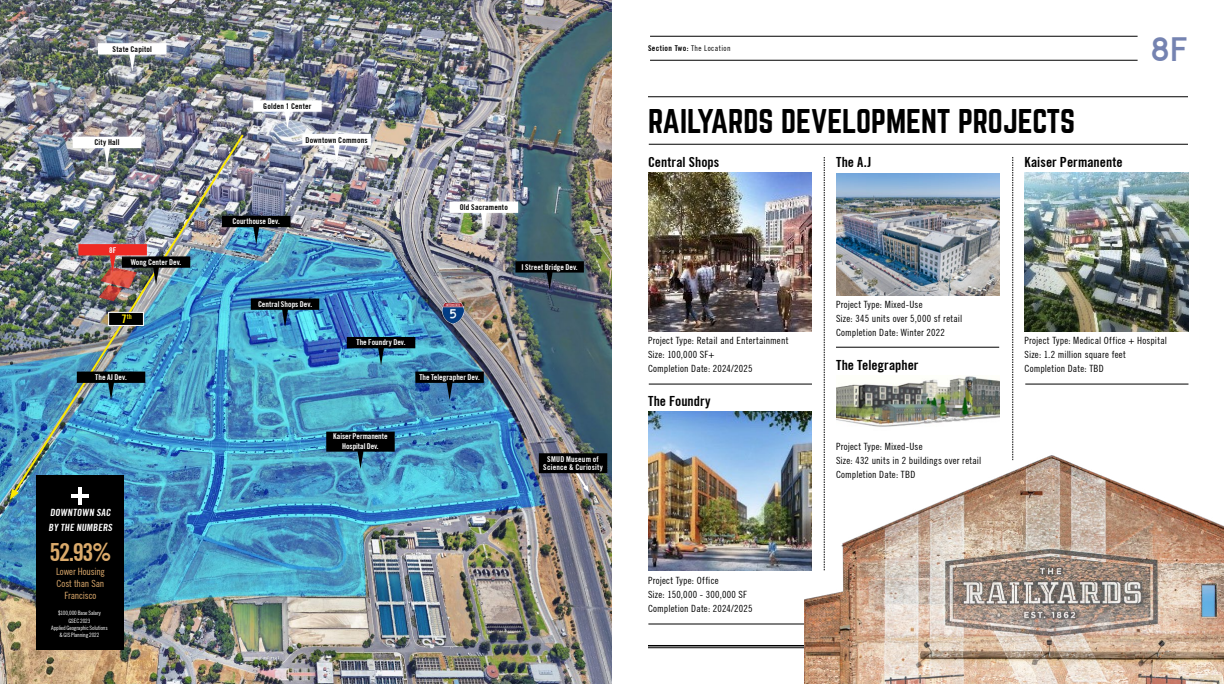
<style>
.page{position:relative;width:1224px;height:684px;background:#fff}
.page>*{position:absolute;margin:0;border:0;box-sizing:border-box;transform-origin:0 0}
.t1{font:32px "ADAM.CGPRO";color:#7583b1}
.t2{font:30px "Norwester";color:#000}
.t3{font:700 condensed 25px "Trade Gothic No.20";color:#dbaa6b}
.t4{font:700 condensed 14px "Trade Gothic No.20";color:#000}
.t5{font:condensed 10px/14px "Trade Gothic No.18";letter-spacing:.015em;color:#000}
.t6{font:condensed 10px/12px "Trade Gothic No.18";letter-spacing:-.015em;color:#dba96c;text-align:center}
.t7{font:700 condensed 10px "Trade Gothic No.20";color:#fff}
.t8{font:700 condensed 8px/9.6px "Trade Gothic No.20";color:#fff;text-align:center}
.t9{font:700 condensed 8px "Trade Gothic No.20";letter-spacing:.025em;color:#000}
.t10{font:700 condensed 8px/8px "Trade Gothic No.20";letter-spacing:.02em;color:#fff;text-align:center}
.t11{font:700 condensed 8px "Trade Gothic No.20";letter-spacing:.05em;color:#000}
.t12{font:700 condensed 6.9px "Trade Gothic No.20";color:#fde900}
.t13{font:condensed 6px/7.2px "Trade Gothic No.18";letter-spacing:-.025em;color:#fff;text-align:center}
.s1{font-size:11.8px}
.s2{font-family:"Trade Gothic No.18";font-weight:400}
</style>
<div class="page">
<hr style="left:649px;top:144px;width:539px;height:1px;background:#000">
<hr style="left:648px;top:624px;width:176px;height:1px;background:#000">
<hr style="left:648px;top:96px;width:540px;height:1px;background:#000">
<hr style="left:648px;top:645px;width:252px;height:1px;background:#000">
<hr style="left:648px;top:647px;width:252px;height:1px;background:#000">
<img style="left:836px;top:376px;width:164px;height:51px">
<svg style="left:824px;top:157px;width:1px;height:283px"></svg>
<svg style="left:1012px;top:157px;width:1px;height:283px"></svg>
<hr style="left:836px;top:347px;width:163px;height:1px;background:#000">
<img style="left:836px;top:173px;width:164px;height:122px">
<img style="left:1024px;top:173px;width:165px;height:158px">
<hr style="left:1025px;top:384px;width:163px;height:1px;background:#000">
<img style="left:648px;top:173px;width:164px;height:158px">
<hr style="left:649px;top:384px;width:163px;height:1px;background:#000">
<img style="left:648px;top:412px;width:164px;height:158px">
<img style="left:0;top:0;width:612px;height:684px">
<svg style="left:251px;top:299px;width:68px;height:28px;background:#2a667e"></svg>
<svg style="left:326px;top:432px;width:69px;height:37px;background:#214658"></svg>
<svg style="left:347px;top:337px;width:68px;height:29px;background:#2e677a"></svg>
<svg style="left:415px;top:372px;width:69px;height:28px;background:#234969"></svg>
<svg style="left:246px;top:216px;width:45px;height:28px"></svg>
<div style="left:298px;top:129px;width:78px;height:37px;background:#fff;opacity:.5"></div>
<div style="left:248px;top:96px;width:78px;height:37px;background:#fff;opacity:.5"></div>
<img style="left:253px;top:100px;width:118px;height:63px">
<div style="left:445px;top:197px;width:78px;height:37px;background:#fff;opacity:.5"></div>
<img style="left:450px;top:202px;width:68px;height:28px">
<div style="left:93px;top:38px;width:78px;height:37px;background:#fff;opacity:.5"></div>
<svg style="left:98px;top:43px;width:69px;height:29px"></svg>
<img style="left:11px;top:132px;width:235px;height:365px">
<svg style="left:10px;top:489px;width:9px;height:11px"></svg>
<div style="left:108px;top:312px;width:36px;height:14px;background:#000;border:1px solid #fff"></div>
<svg style="left:77px;top:372px;width:68px;height:28px;background:#356270"></svg>
<img style="left:442px;top:302px;width:21px;height:21px">
<svg style="left:515px;top:261px;width:69px;height:29px;background:#2b3641"></svg>
<img style="left:804px;top:440px;width:420px;height:244px">
<svg style="left:539px;top:453px;width:68px;height:39px;background:#454345"></svg>
<hr style="left:650px;top:60px;width:488px;height:1px;background:#000">
<hr style="left:650px;top:36px;width:488px;height:1px;background:#000">
<div style="left:37px;top:475px;width:87px;height:175px;background:#000"></div>
<hr style="left:78px;top:487px;width:4px;height:18px;background:#fff">
<hr style="left:71px;top:494px;width:18px;height:4px;background:#fff">
<div style="left:74px;top:239px;width:78px;height:37px;background:#fff;opacity:.5"></div>
<img style="left:78px;top:244px;width:112px;height:57px">
<p class="t9" style="left:113px;top:44px;width:41px">State Capitol</p>
<p class="t9" style="left:94px;top:138px;width:27px">City Hall</p>
<p class="t8" style="left:109px;top:245px;width:9px">8F</p>
<p class="t8" style="left:131px;top:257px;width:52px">Wong Center Dev.</p>
<p class="t12" style="left:121px;top:313px;width:12px"><span class="s1">7</span>th</p>
<p class="t8" style="left:95px;top:372px;width:33px">The AJ Dev.</p>
<p class="t7" style="left:50px;top:507px;width:64px">DOWNTOWN SAC</p>
<h3 class="t3" style="left:49px;top:537px;width:64px">52.93%</h3>
<p class="t7" style="left:49px;top:521px;width:67px">BY THE NUMBERS</p>
<p class="t6" style="left:56px;top:565px;width:50px">Lower Housing<br>Cost than San<br>Francisco</p>
<p class="t13" style="left:51px;top:610px;width:58px">$100,000 Base Salary<br>GSEC 2023<br>Applied Geographic Solutions &amp; GIS Planning 2022</p>
<p class="t9" style="left:263px;top:101px;width:50px">Golden 1 Center</p>
<p class="t9" style="left:306px;top:135px;width:64px">Downtown Commons</p>
<p class="t8" style="left:233px;top:217px;width:49px">Courthouse Dev.</p>
<p class="t8" style="left:258px;top:299px;width:56px">Central Shops Dev.</p>
<p class="t9" style="left:460px;top:202px;width:50px">Old Sacramento</p>
<p class="t8" style="left:522px;top:262px;width:58px">I Street Bridge Dev.</p>
<p class="t8" style="left:356px;top:338px;width:51px">The Foundry Dev.</p>
<p class="t8" style="left:419px;top:372px;width:62px">The Telegrapher Dev.</p>
<p class="t8" style="left:333px;top:432px;width:56px">Kaiser Permanente<br>Hospital Dev.</p>
<p class="t10" style="left:543px;top:455px;width:61px">SMUD Museum of<br>Science &amp; Curiosity</p>
<p class="t11" style="left:648px;top:44px;width:84px">Section Two: <span class="s2">The Location</span></p>
<h2 class="t2" style="left:648px;top:107px;width:429px">RAILYARDS DEVELOPMENT PROJECTS</h2>
<h3 class="t4" style="left:648px;top:153px;width:73px">Central Shops</h3>
<h3 class="t4" style="left:836px;top:154px;width:37px">The A.J</h3>
<h3 class="t4" style="left:1024px;top:153px;width:100px">Kaiser Permanente</h3>
<h1 class="t1" style="left:1150px;top:29px;width:40px">8F</h1>
<p class="t5" style="left:648px;top:334px;width:142px">Project Type: Retail and Entertainment<br>Size: 100,000 SF+<br>Completion Date: 2024/2025</p>
<h3 class="t4" style="left:648px;top:392px;width:64px">The Foundry</h3>
<p class="t5" style="left:648px;top:573px;width:106px">Project Type: Office<br>Size: 150,000 - 300,000 SF<br>Completion Date: 2024/2025</p>
<p class="t5" style="left:836px;top:298px;width:128px">Project Type: Mixed-Use<br>Size: 345 units over 5,000 sf retail<br>Completion Date: Winter 2022</p>
<h3 class="t4" style="left:836px;top:356px;width:84px">The Telegrapher</h3>
<p class="t5" style="left:836px;top:439px;width:147px">Project Type: Mixed-Use<br>Size: 432 units in 2 buildings over retail<br>Completion Date: TBD</p>
<p class="t5" style="left:1024px;top:334px;width:144px">Project Type: Medical Office + Hospital<br>Size: 1.2 million square feet<br>Completion Date: TBD</p>
</div>
